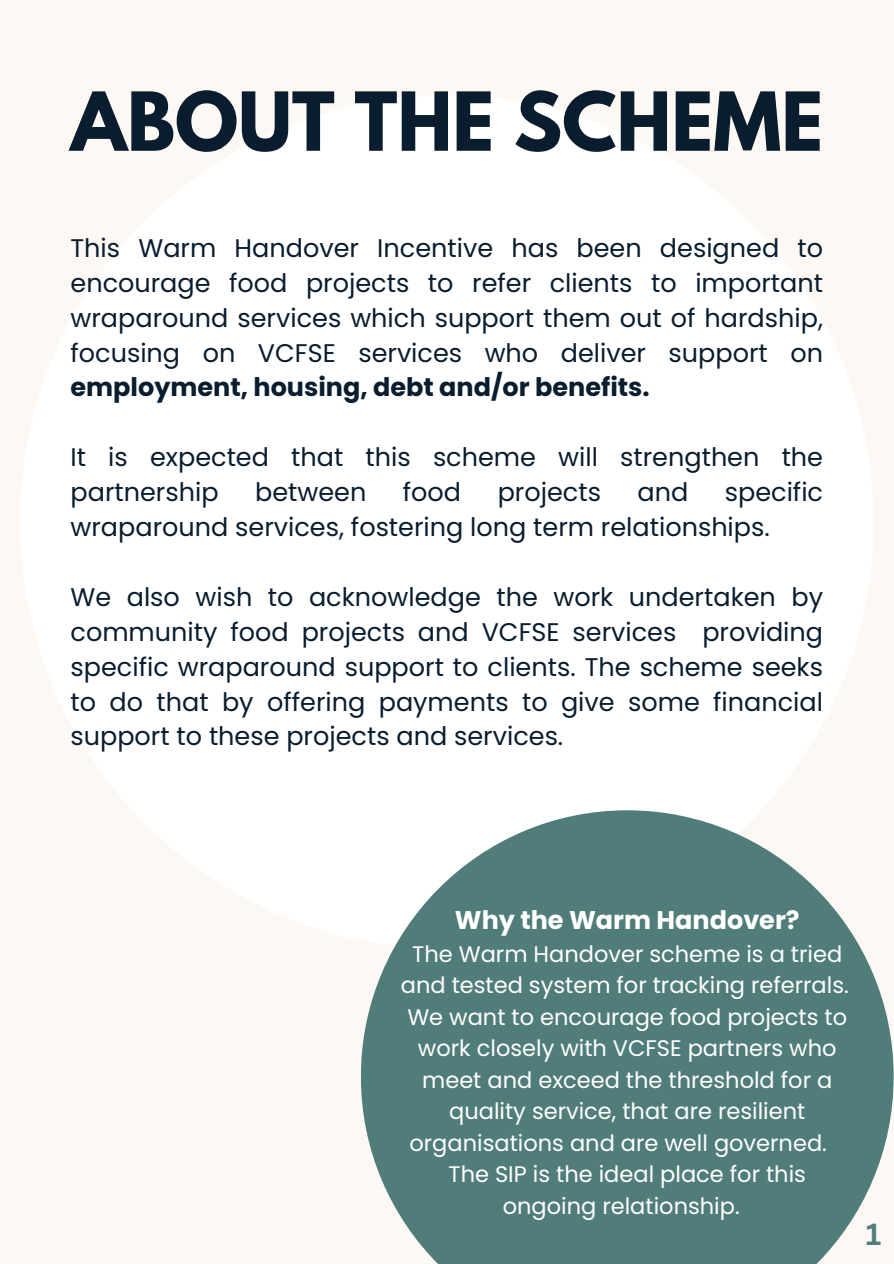
<style>
.page{position:relative;width:894px;height:1264px;background:#fff}
.page>*{position:absolute;margin:0;border:0;box-sizing:border-box;transform-origin:0 0}
.t1{font:700 72px "League Spartan";color:#091d2e}
.t2{font:700 29.7px "Canva Sans";color:#507d79}
.t3{font:25.5px/34.8px "Poppins";color:#091d2e;text-align:justify}
.t4{font:700 25.5px "Poppins";color:#fff}
.t5{font:22.5px/31.5px "Poppins";color:#fff;text-align:center}
.s1{font-weight:700}
</style>
<div class="page">
<div style="left:0;top:0;width:893px;height:1263px;background:#fdf8f4"></div>
<div style="left:20px;top:95px;width:853px;height:853px;background:#fff;border-radius:50%"></div>
<svg style="left:361px;top:810px;width:532px;height:453px;fill:#507d79"></svg>
<h2 class="t1" style="left:70px;top:86px;width:753px">ABOUT THE SCHEME</h2>
<h1 class="t3" style="left:70px;top:230px;width:753px">This Warm Handover Incentive has been designed to encourage food projects to refer clients to important wraparound services which support them out of hardship, focusing on VCFSE services who deliver support on <span class="s1">employment, housing, debt and/or benefits.</span></h1>
<h2 class="t3" style="left:70px;top:440px;width:753px">It is expected that this scheme will strengthen the partnership</h2>
<h2 class="t3" style="left:70px;top:475px;width:753px;text-indent:654px">specific wraparound services, fostering long term relationships.</h2>
<h2 class="t3" style="left:255px;top:475px;width:113px">between</h2>
<h2 class="t3" style="left:403px;top:475px;width:60px">food</h2>
<h2 class="t3" style="left:497px;top:475px;width:105px">projects</h2>
<h2 class="t3" style="left:637px;top:475px;width:52px">and</h2>
<h2 class="t3" style="left:70px;top:579px;width:753px">We also wish to acknowledge the work undertaken by community food projects and VCFSE services providing specific wraparound support to clients. The scheme seeks to do that by offering payments to give some financial support to these projects and services.</h2>
<p class="t4" style="left:454px;top:902px;width:346px">Why the Warm Handover?</p>
<p class="t5" style="left:400px;top:937px;width:449px">The Warm Handover scheme is a tried and tested system for tracking referrals.</p>
<p class="t5" style="left:407px;top:1000px;width:441px">We want to encourage food projects to</p>
<p class="t5" style="left:418px;top:1032px;width:420px">work closely with VCFSE partners who</p>
<p class="t5" style="left:422px;top:1063px;width:411px">meet and exceed the threshold for a</p>
<p class="t5" style="left:449px;top:1095px;width:357px">quality service, that are resilient</p>
<p class="t5" style="left:409px;top:1126px;width:419px">organisations and are well governed.</p>
<p class="t5" style="left:448px;top:1158px;width:359px">The SIP is the ideal place for this ongoing relationship.</p>
<p class="t2" style="left:865px;top:1212px;width:17px">1</p>
</div>
